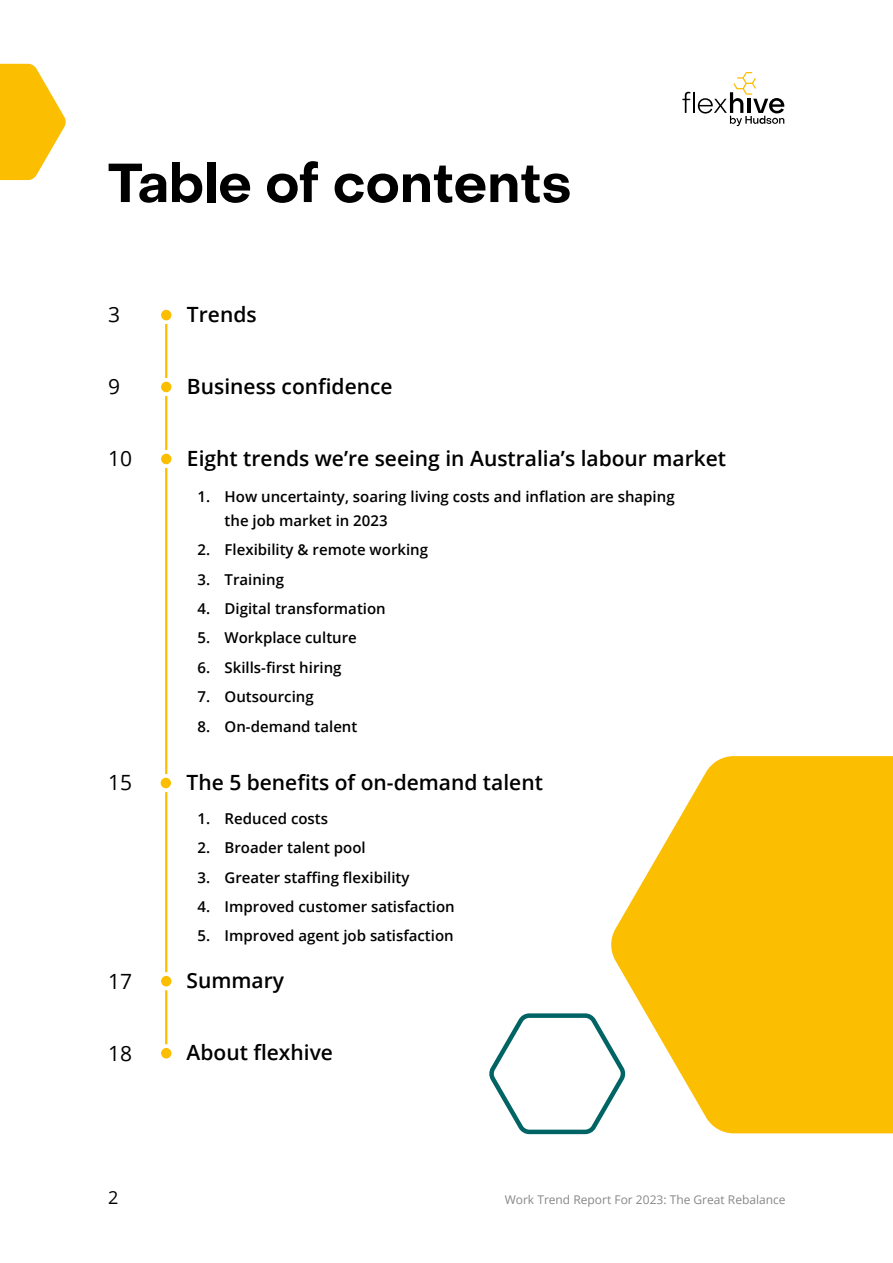
<style>
.page{position:relative;width:893px;height:1263px;background:#fff}
.page>*{position:absolute;margin:0;border:0;box-sizing:border-box;transform-origin:0 0}
.t1{font:54px "Object Sans Variable";color:#000}
.t2{font:600 21px "Open Sans";color:#000}
.t3{font:21px "Open Sans";color:#000}
.t4{font:18px "Open Sans";color:#000}
.t5{font:600 15px/24px "Open Sans";color:#000}
.t6{font:12px "Open Sans";color:#878787}
</style>
<div class="page">
<svg style="left:0;top:64px;width:66px;height:116px"></svg>
<div style="left:161px;top:310px;width:10px;height:10px;background:#fcbe00;border-radius:50%"></div>
<div style="left:161px;top:382px;width:10px;height:10px;background:#fcbe00;border-radius:50%"></div>
<div style="left:161px;top:454px;width:10px;height:10px;background:#fcbe00;border-radius:50%"></div>
<div style="left:161px;top:778px;width:10px;height:10px;background:#fcbe00;border-radius:50%"></div>
<div style="left:161px;top:976px;width:10px;height:10px;background:#fcbe00;border-radius:50%"></div>
<hr style="left:165px;top:324px;width:2px;height:54px;background:#fcbe00">
<hr style="left:165px;top:396px;width:2px;height:54px;background:#fcbe00">
<hr style="left:165px;top:468px;width:2px;height:306px;background:#fcbe00">
<hr style="left:165px;top:792px;width:2px;height:180px;background:#fcbe00">
<svg style="left:611px;top:756px;width:282px;height:377px;fill:#fcbe00"></svg>
<svg style="left:489px;top:1011px;width:140px;height:124px"></svg>
<div style="left:161px;top:1048px;width:10px;height:10px;background:#fcbe00;border-radius:50%"></div>
<hr style="left:165px;top:990px;width:2px;height:54px;background:#fcbe00">
<svg style="left:682px;top:92px;width:8px;height:21px"></svg>
<hr style="left:693px;top:92px;width:2px;height:21px;background:#000">
<svg style="left:698px;top:72px;width:86px;height:54px"></svg>
<h1 class="t1" style="left:108px;top:152px;width:465px">Table of contents</h1>
<h2 class="t3" style="left:108px;top:300px;width:14px">3</h2>
<h2 class="t2" style="left:187px;top:300px;width:71px">Trends</h2>
<h2 class="t3" style="left:108px;top:372px;width:14px">9</h2>
<h2 class="t2" style="left:187px;top:372px;width:207px">Business confidence</h2>
<h2 class="t3" style="left:108px;top:444px;width:26px">10</h2>
<h2 class="t2" style="left:187px;top:444px;width:541px">Eight trends we’re seeing in Australia’s labour market</h2>
<p class="t5" style="left:225px;top:484px;width:452px;text-indent:-27px">1. How uncertainty, soaring living costs and inflation are shaping the job market in 2023</p>
<p class="t5" style="left:198px;top:537px;width:232px">2. Flexibility &amp; remote working</p>
<p class="t5" style="left:198px;top:567px;width:88px">3. Training</p>
<p class="t5" style="left:198px;top:596px;width:190px">4. Digital transformation</p>
<p class="t5" style="left:198px;top:626px;width:161px">5. Workplace culture</p>
<p class="t5" style="left:198px;top:655px;width:145px">6. Skills-first hiring</p>
<p class="t5" style="left:198px;top:684px;width:118px">7. Outsourcing</p>
<p class="t5" style="left:198px;top:714px;width:161px">8. On-demand talent</p>
<h2 class="t3" style="left:108px;top:768px;width:26px">15</h2>
<h2 class="t2" style="left:187px;top:768px;width:358px">The 5 benefits of on-demand talent</h2>
<p class="t5" style="left:198px;top:806px;width:132px">1. Reduced costs</p>
<p class="t5" style="left:198px;top:835px;width:170px">2. Broader talent pool</p>
<p class="t5" style="left:198px;top:865px;width:213px">3. Greater staffing flexibility</p>
<p class="t5" style="left:198px;top:894px;width:259px">4. Improved customer satisfaction</p>
<p class="t5" style="left:198px;top:923px;width:258px">5. Improved agent job satisfaction</p>
<h2 class="t3" style="left:108px;top:966px;width:26px">17</h2>
<h2 class="t2" style="left:187px;top:966px;width:99px">Summary</h2>
<h2 class="t3" style="left:108px;top:1038px;width:26px">18</h2>
<h2 class="t2" style="left:187px;top:1038px;width:148px">About flexhive</h2>
<p class="t4" style="left:108px;top:1185px;width:12px">2</p>
<p class="t6" style="left:505px;top:1191px;width:282px">Work Trend Report For 2023: The Great Rebalance</p>
</div>
